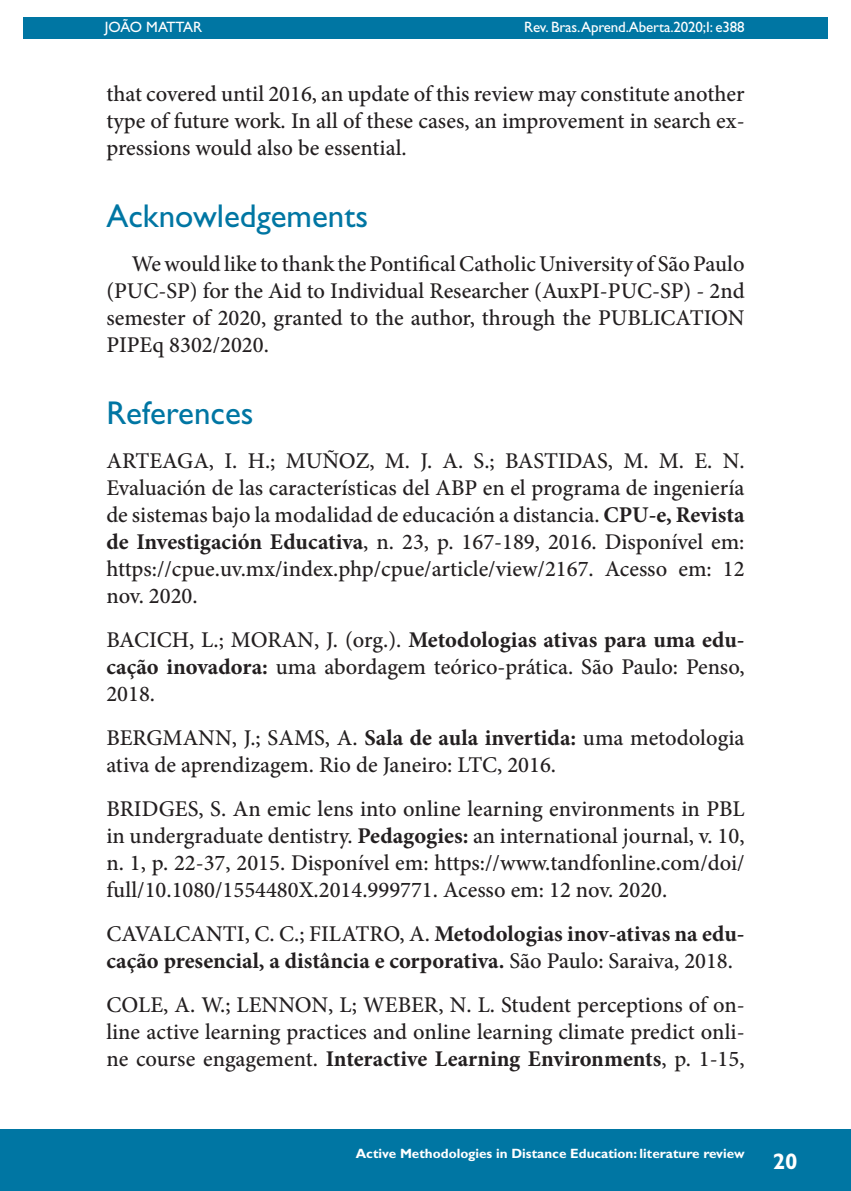
<style>
.page{position:relative;width:851px;height:1191px;background:#fff}
.page>*{position:absolute;margin:0;border:0;box-sizing:border-box;transform-origin:0 0}
.Titulo{font:33px "Gill Sans Std";color:#0076a3}
.Referências{font:500 22.5px/27px "Minion Pro";color:#231f20;text-align:justify}
.Texto_corrido{font:500 22.5px/27px "Minion Pro";color:#231f20;text-align:justify}
.Referências-2{font:700 22.5px/27px "Minion Pro";color:#231f20}
.t1{font:700 22.5px "Gill Sans Std";color:#fff}
.t2{font:15px "Gill Sans Std";letter-spacing:-.01em;color:#fff}
.t3{font:700 13.5px "Gill Sans Std";color:#fff}
.s1{font-weight:700}
.s2{font-weight:500}
</style>
<div class="page">
<hr style="left:104px;top:0;width:1px;height:467px;background:#0076a3">
<div style="left:23px;top:17px;width:804px;height:21px;background:#0076a3"></div>
<div style="left:0;top:1129px;width:850px;height:62px;background:#0076a3"></div>
<p class="t2" style="left:105px;top:18px;width:99px">JOÃO MATTAR</p>
<p class="t2" style="left:524px;top:18px;width:222px">Rev. Bras.Aprend.Aberta.2020;I: e388</p>
<p class="Texto_corrido" style="left:106px;top:81px;width:639px">that covered until 2016, an update of this review may constitute another type of future work. In all of these cases, an improvement in search ex&shy;pressions would also be essential.</p>
<p class="Titulo" style="left:106px;top:197px;width:263px">Acknowledgements</p>
<p class="Texto_corrido" style="left:106px;top:250px;width:639px;text-indent:26px">We would like to thank the Pontifical Catholic University of São Paulo (PUC-SP) for the Aid to Individual Researcher (AuxPI-PUC-SP) - 2nd semester of 2020, granted to the author, through the PUBLICATION PIPEq 8302/2020.</p>
<p class="Titulo" style="left:106px;top:393px;width:149px">References</p>
<p class="Referências" style="left:106px;top:447px;width:639px">ARTEAGA, I. H.; MUÑOZ, M. J. A. S.; BASTIDAS, M. M. E. N.<br>Evaluación de las características del ABP en el programa de ingeniería de sistemas bajo la modalidad de educación a distancia. <span class="s1">CPU-e, Revista de Investigación Educativa</span>, n. 23, p. 167-189, 2016. Disponível em: https://cpue.uv.mx/index.php/cpue/article/view/2167. Acesso em: 12 nov. 2020.</p>
<p class="Referências" style="left:106px;top:626px;width:639px">BACICH, L.; MORAN, J. (org.). <span class="s1">Metodologias ativas para uma edu&shy;cação inovadora:</span> uma abordagem teórico-prática. São Paulo: Penso, 2018.</p>
<p class="Referências" style="left:106px;top:724px;width:639px">BERGMANN, J.; SAMS, A. <span class="s1">Sala de aula invertida:</span> uma metodologia ativa de aprendizagem. Rio de Janeiro: LTC, 2016.</p>
<p class="Referências" style="left:106px;top:795px;width:639px">BRIDGES, S. An emic lens into online learning environments in PBL in undergraduate dentistry. <span class="s1">Pedagogies:</span> an international journal, v. 10, n. 1, p. 22-37, 2015. Disponível em: https://www.tandfonline.com/doi/ full/10.1080/1554480X.2014.999771. Acesso em: 12 nov. 2020.</p>
<p class="Referências-2" style="left:106px;top:920px;width:639px"><span class="s2">CAVALCANTI, C. C.; FILATRO, A.</span> Metodologias inov-ativas na edu&shy;cação presencial, a distância e corporativa. <span class="s2">São Paulo: Saraiva, 2018.</span></p>
<p class="Referências" style="left:106px;top:991px;width:639px">COLE, A. W.; LENNON, L; WEBER, N. L. Student perceptions of on&shy;line active learning practices and online learning climate predict onli&shy;ne course engagement. <span class="s1">Interactive Learning Environments</span>, p. 1-15,</p>
<p class="t3" style="left:355px;top:1145px;width:390px">Active Methodologies in Distance Education: literature review</p>
<p class="t1" style="left:772px;top:1148px;width:26px">20</p>
</div>
